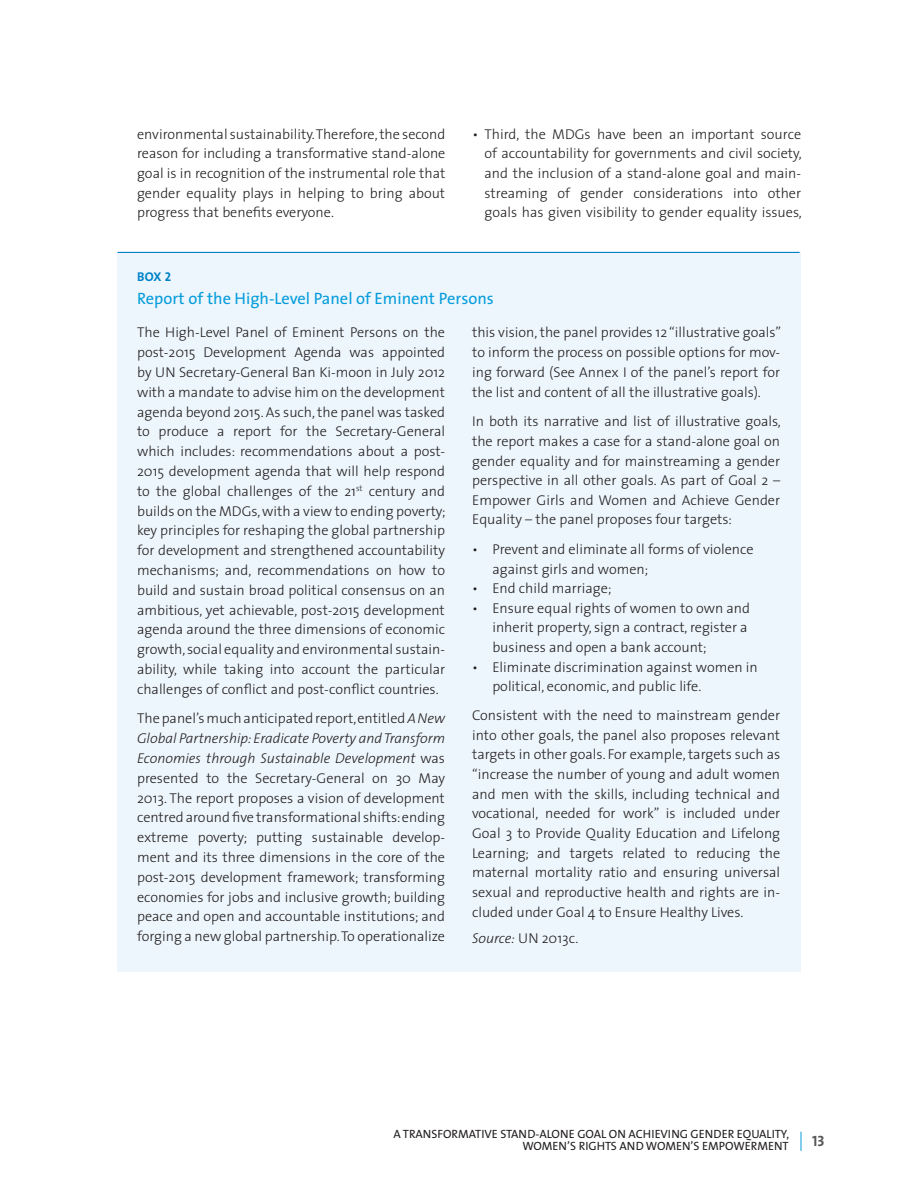
<style>
.page{position:relative;width:918px;height:1188px;background:#fff}
.page>*{position:absolute;margin:0;border:0;box-sizing:border-box;transform-origin:0 0}
.Box_Title{font:16.5px "The Sans";color:#069ddc}
.t1{font:15px "The Sans Bold Caps";color:#57585a}
.Box_Text{font:300 14.25px/19.8px "The Sans";color:#231f20;text-align:justify}
.Box_____Red__CHILD{font:12.75px "The Sans Bold Caps";color:#0082c8}
.t2{font:12px/12px "The Sans Caps";color:#231f20;text-align:right}
.s1{font-style:italic}
</style>
<div class="page">
<svg style="left:801px;top:1132px;width:1px;height:19px"></svg>
<div style="left:117px;top:252px;width:683px;height:720px;background:#edf6fc"></div>
<hr style="left:118px;top:252px;width:682px;height:1px;background:#0082c8">
<p class="Box_Text" style="left:137px;top:124px;width:310px">environmental sustainability.Therefore,the second reason for including a transformative stand-alone goal is in recognition of the instrumental role that gender equality plays in helping to bring about progress that benefits everyone.</p>
<p class="Box_Text" style="left:484px;top:124px;width:319px;text-indent:-12px">• Third, the MDGs have been an important source of accountability for governments and civil society, and the inclusion of a stand-alone goal and main&shy;streaming of gender considerations into other goals has given visibility to gender equality issues,</p>
<p class="Box_____Red__CHILD" style="left:137px;top:266px;width:36px">BOX 2</p>
<p class="Box_Title" style="left:137px;top:285px;width:358px">Report of the High-Level Panel of Eminent Persons</p>
<p class="Box_Text" style="left:137px;top:322px;width:310px;text-align:left">The High-Level Panel of Eminent Persons on the post-2015 Development Agenda was appointed by UN Secretary-General Ban Ki-moon in July 2012 with a mandate to advise him on the development agenda beyond 2015.As such,the panel was tasked to produce a report for the Secretary-General which includes: recommendations about a post-2015 development agenda that will help respond to the global challenges of the 21<sup>st</sup> century and builds on the MDGs,with a view to ending poverty; key principles for reshaping the global partnership for development and strengthened accountability mechanisms; and, recommendations on how to build and sustain broad political consensus on an ambitious, yet achievable, post-2015 development agenda around the three dimensions of economic growth, social equality and environmental sustain&shy;ability, while taking into account the particular challenges of conflict and post-conflict countries.</p>
<p class="Box_Text" style="left:137px;top:708px;width:310px">Thepanel’smuchanticipatedreport,entitled<span class="s1">A New Global Partnership: Eradicate Poverty and Transform Economies through Sustainable Development</span> was presented to the Secretary-General on 30 May 2013. The report proposes a vision of development centred aroundfive transformational shifts:ending extreme poverty; putting sustainable develop&shy;ment and its three dimensions in the core of the post-2015 development framework; transforming economies for jobs and inclusive growth; building peace and open and accountable institutions; and forging a new global partnership.To operationalize</p>
<p class="Box_Text" style="left:472px;top:322px;width:311px">this vision, the panel provides 12 “illustrative goals” to inform the process on possible options for mov&shy;ing forward (See Annex I of the panel’s report for the list and content of all the illustrative goals).</p>
<p class="Box_Text" style="left:472px;top:411px;width:310px">In both its narrative and list of illustrative goals, the report makes a case for a stand-alone goal on gender equality and for mainstreaming a gender perspective in all other goals. As part of Goal 2 – Empower Girls and Women and Achieve Gender Equality – the panel proposes four targets:</p>
<p class="Box_Text" style="left:492px;top:539px;width:263px;text-indent:-20px">• Prevent and eliminate all forms of violence against girls and women;</p>
<p class="Box_Text" style="left:472px;top:578px;width:141px">• End child marriage;</p>
<p class="Box_Text" style="left:492px;top:598px;width:259px;text-align:left;text-indent:-20px">• Ensure equal rights of women to own and inherit property, sign a contract, register a business and open a bank account;</p>
<p class="Box_Text" style="left:492px;top:657px;width:267px;text-indent:-20px">• Eliminate discrimination against women in political, economic, and public life.</p>
<p class="Box_Text" style="left:472px;top:705px;width:310px">Consistent with the need to mainstream gender into other goals, the panel also proposes relevant targets in other goals. For example, targets such as “increase the number of young and adult women and men with the skills, including technical and vocational, needed for work” is included under Goal 3 to Provide Quality Education and Lifelong Learning; and targets related to reducing the maternal mortality ratio and ensuring universal sexual and reproductive health and rights are in&shy;cluded under Goal 4 to Ensure Healthy Lives.</p>
<p class="Box_Text" style="left:472px;top:928px;width:108px"><span class="s1">Source:</span> UN 2013c.</p>
<p class="t2" style="left:393px;top:1128px;width:397px">A TRANSFORMATIVE STAND-ALONE GOAL ON ACHIEVING GENDER EQUALITY,<br>WOMEN’S RIGHTS AND WOMEN’S EMPOWERMENT</p>
<p class="t1" style="left:812px;top:1129px;width:14px">13</p>
</div>
